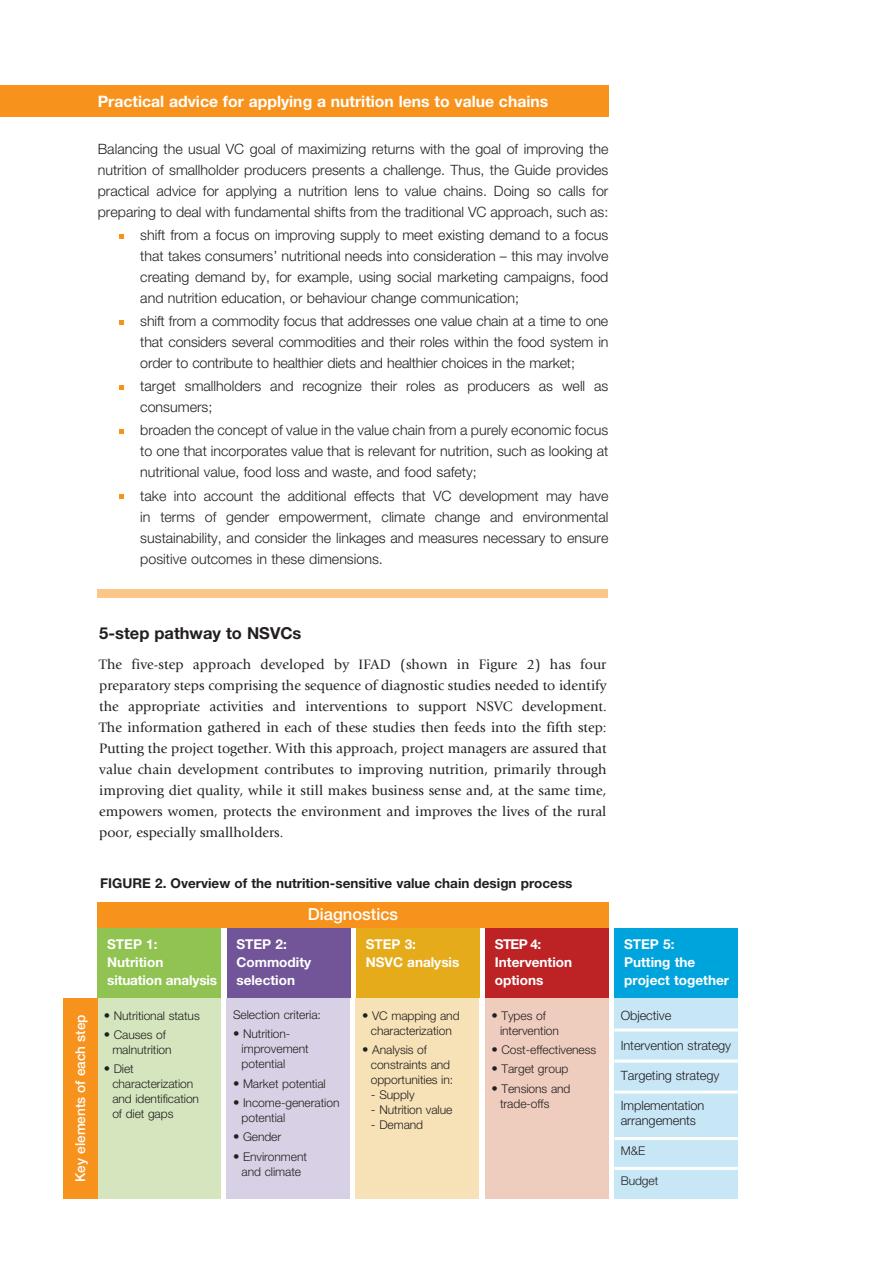
<style>
.page{position:relative;width:893px;height:1263px;background:#fff}
.page>*{position:absolute;margin:0;border:0;box-sizing:border-box;transform-origin:0 0}
.t1{font:700 16.5px "Helvetica Neue LT Std";color:#231f20}
.t2{font:500 16.5px "Helvetica Neue LT Std";color:#fff}
.t3{font:700 15.75px "Helvetica Neue LT Std";color:#fff}
.t4{font:300 14.25px/21px "Helvetica Neue LT Std";color:#231f20;text-align:justify}
.t5{font:14.25px/21px "Giovanni Std";color:#231f20;text-align:justify}
.t6{font:700 13.5px/18px "Helvetica Neue LT Std";color:#fff}
.t7{font:700 13.5px "Helvetica Neue LT Std";color:#231f20}
.t8{font:500 13.5px "Helvetica Neue LT Std";color:#fff}
.t9{font:300 12.75px/15px "Helvetica Neue LT Std";letter-spacing:-.005em;color:#231f20}
.t10{font:300 12px/15px "Helvetica Neue LT Std";letter-spacing:-.005em;color:#231f20}
.s1{font-size:12.75px}
</style>
<div class="page">
<div style="left:0;top:85px;width:608px;height:32px;background:#f7931d"></div>
<svg style="left:119px;top:234px;width:5px;height:5px"></svg>
<svg style="left:119px;top:320px;width:5px;height:5px"></svg>
<svg style="left:119px;top:385px;width:5px;height:5px"></svg>
<svg style="left:119px;top:429px;width:5px;height:5px"></svg>
<svg style="left:119px;top:494px;width:5px;height:5px"></svg>
<div style="left:98px;top:928px;width:123px;height:70px;background:#90c351"></div>
<div style="left:227px;top:928px;width:124px;height:70px;background:#725599"></div>
<div style="left:356px;top:928px;width:124px;height:70px;background:#e5ab1b"></div>
<div style="left:485px;top:928px;width:124px;height:70px;background:#bd2225"></div>
<div style="left:614px;top:928px;width:124px;height:70px;background:#00a4dc"></div>
<div style="left:98px;top:902px;width:511px;height:26px;background:#f7931d"></div>
<div style="left:226px;top:998px;width:124px;height:200px;background:#d8d1e5"></div>
<div style="left:97px;top:998px;width:124px;height:200px;background:#d5e6be"></div>
<div style="left:64px;top:998px;width:34px;height:200px;background:#f7931d"></div>
<div style="left:356px;top:998px;width:123px;height:200px;background:#f6e2b6"></div>
<div style="left:485px;top:998px;width:124px;height:200px;background:#efcdbe"></div>
<div style="left:614px;top:998px;width:124px;height:200px;background:#c8e7f6"></div>
<hr style="left:614px;top:1028px;width:124px;height:3px;background:#fff">
<hr style="left:614px;top:1059px;width:124px;height:3px;background:#fff">
<hr style="left:614px;top:1090px;width:124px;height:3px;background:#fff">
<hr style="left:614px;top:1137px;width:124px;height:3px;background:#fff">
<hr style="left:614px;top:1167px;width:124px;height:3px;background:#fff">
<div style="left:98px;top:589px;width:510px;height:8px;background:#fdc689"></div>
<p class="t3" style="left:98px;top:92px;width:452px">Practical advice for applying a nutrition lens to value chains</p>
<p class="t4" style="left:98px;top:138px;width:512px">Balancing the usual VC goal of maximizing returns with the goal of improving the nutrition of smallholder producers presents a challenge. Thus, the Guide provides practical advice for applying a nutrition lens to value chains. Doing so calls for preparing to deal with fundamental shifts from the traditional VC approach, such as:</p>
<p class="t4" style="left:140px;top:224px;width:470px">shift from a focus on improving supply to meet existing demand to a focus that takes consumers’ nutritional needs into consideration – this may involve creating demand by, for example, using social marketing campaigns, food and nutrition education, or behaviour change communication;</p>
<p class="t4" style="left:140px;top:310px;width:470px">shift from a commodity focus that addresses one value chain at a time to one that considers several commodities and their roles within the food system in order to contribute to healthier diets and healthier choices in the market;</p>
<p class="t4" style="left:140px;top:375px;width:470px">target smallholders and recognize their roles as producers as well as consumers;</p>
<p class="t4" style="left:140px;top:420px;width:470px">broaden the concept of value in the value chain from a purely economic focus to one that incorporates value that is relevant for nutrition, such as looking at nutritional value, food loss and waste, and food safety;</p>
<p class="t4" style="left:140px;top:485px;width:470px">take into account the additional effects that VC development may have in terms of gender empowerment, climate change and environmental sustainability, and consider the linkages and measures necessary to ensure positive outcomes in these dimensions.</p>
<p class="t1" style="left:99px;top:623px;width:204px">5-step pathway to NSVCs</p>
<p class="t5" style="left:99px;top:653px;width:509px">The five-step approach developed by IFAD (shown in Figure 2) has four preparatory steps comprising the sequence of diagnostic studies needed to identify the appropriate activities and interventions to support NSVC development.<br>The information gathered in each of these studies then feeds into the fifth step:<br>Putting the project together. With this approach, project managers are assured that value chain development contributes to improving nutrition, primarily through improving diet quality, while it still makes business sense and, at the same time, empowers women, protects the environment and improves the lives of the rural poor, especially smallholders.</p>
<p class="t8" style="left:72px;top:1182px;width:169px;rotate:-90deg">Key elements of each step</p>
<p class="t7" style="left:100px;top:875px;width:474px">FIGURE 2. Overview of the nutrition-sensitive value chain design process</p>
<p class="t2" style="left:308px;top:904px;width:92px">Diagnostics</p>
<p class="t6" style="left:107px;top:935px;width:111px">STEP 1:<br>Nutrition situation analysis</p>
<p class="t6" style="left:236px;top:935px;width:76px">STEP 2:<br>Commodity selection</p>
<p class="t6" style="left:366px;top:935px;width:95px">STEP 3:<br>NSVC analysis</p>
<p class="t6" style="left:495px;top:935px;width:79px">STEP 4:<br>Intervention options</p>
<p class="t6" style="left:624px;top:935px;width:107px">STEP 5:<br>Putting the project together</p>
<p class="t10" style="left:104px;top:1007px;width:98px"><span class="s1">•</span> Nutritional status</p>
<p class="t10" style="left:112px;top:1027px;width:61px;text-indent:-9px"><span class="s1">•</span> Causes of malnutrition</p>
<p class="t10" style="left:112px;top:1061px;width:88px;text-indent:-9px"><span class="s1">•</span> Diet characterization and identification of diet gaps</p>
<p class="t9" style="left:621px;top:1007px;width:52px">Objective</p>
<p class="t9" style="left:621px;top:1037px;width:112px">Intervention strategy</p>
<p class="t9" style="left:621px;top:1067px;width:100px">Targeting strategy</p>
<p class="t9" style="left:621px;top:1097px;width:85px">Implementation arrangements</p>
<p class="t10" style="left:621px;top:1143px;width:26px">M&amp;E</p>
<p class="t10" style="left:233px;top:1007px;width:89px">Selection criteria:</p>
<p class="t10" style="left:242px;top:1026px;width:69px;text-indent:-9px"><span class="s1">•</span> Nutrition&shy;improvement potential</p>
<p class="t10" style="left:233px;top:1076px;width:94px"><span class="s1">•</span> Market potential</p>
<p class="t10" style="left:242px;top:1095px;width:99px;text-indent:-9px"><span class="s1">•</span> Income-generation potential</p>
<p class="t10" style="left:233px;top:1129px;width:50px"><span class="s1">•</span> Gender</p>
<p class="t10" style="left:233px;top:1149px;width:76px;text-align:center"><span class="s1">•</span> Environment and climate</p>
<p class="t10" style="left:362px;top:1007px;width:99px;text-align:center"><span class="s1">•</span> VC mapping and characterization</p>
<p class="t10" style="left:371px;top:1042px;width:84px;text-indent:-9px"><span class="s1">•</span> Analysis of constraints and opportunities in:</p>
<p class="t10" style="left:371px;top:1087px;width:45px"><span class="s1">-</span> Supply</p>
<p class="t10" style="left:371px;top:1102px;width:83px"><span class="s1">-</span> Nutrition value</p>
<p class="t10" style="left:371px;top:1117px;width:54px"><span class="s1">-</span> Demand</p>
<p class="t10" style="left:500px;top:1007px;width:60px;text-indent:-9px"><span class="s1">•</span> Types of intervention</p>
<p class="t10" style="left:491px;top:1042px;width:106px"><span class="s1">•</span> Cost-effectiveness</p>
<p class="t10" style="left:491px;top:1061px;width:78px"><span class="s1">•</span> Target group</p>
<p class="t10" style="left:500px;top:1080px;width:72px;text-indent:-9px"><span class="s1">•</span> Tensions and trade-offs</p>
<p class="t10" style="left:621px;top:1173px;width:39px">Budget</p>
</div>
